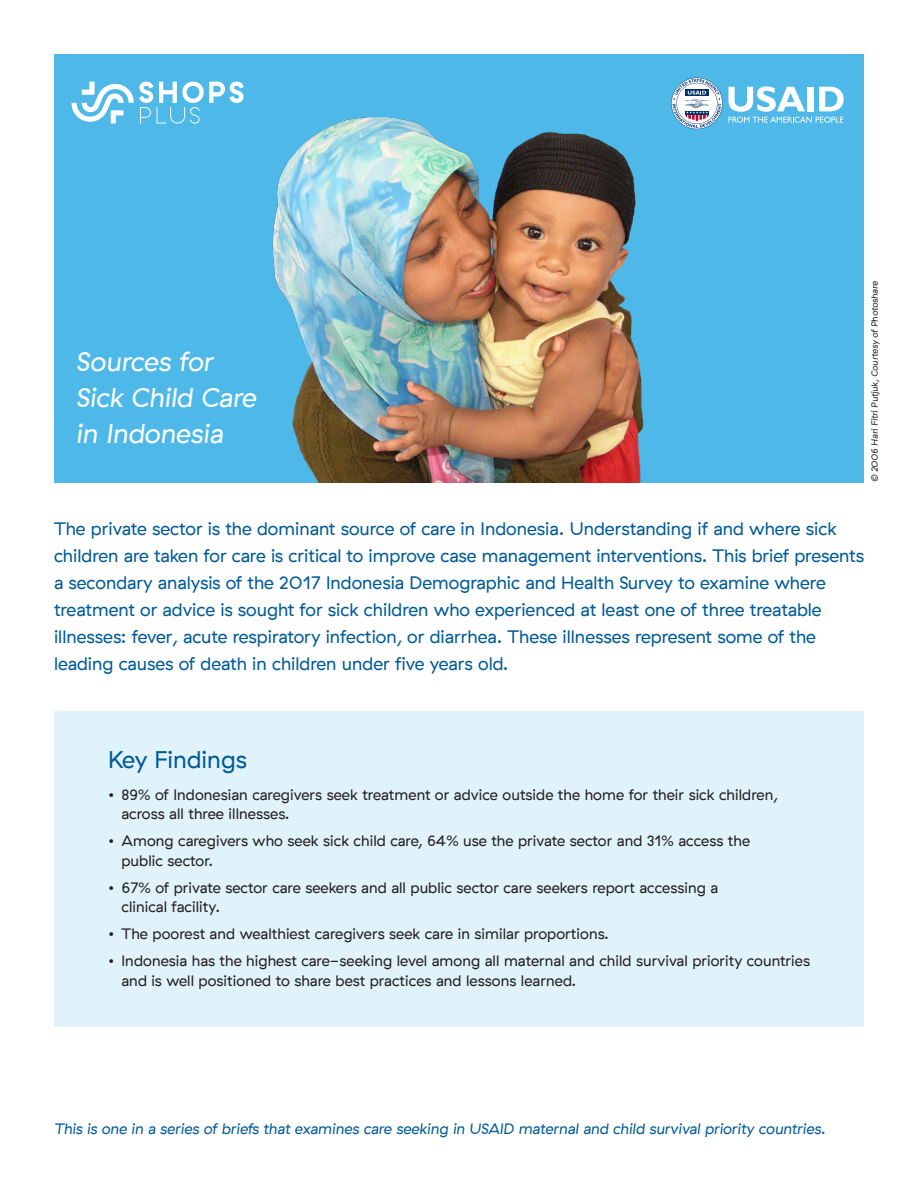
<style>
.page{position:relative;width:918px;height:1188px;background:#fff}
.page>*{position:absolute;margin:0;border:0;box-sizing:border-box;transform-origin:0 0}
.t1{font:italic 27px/36px "GT Haptik";color:#fff}
.t2{font:24px "GT Haptik";color:#005a97}
.t3{font:18px/27px "GT Haptik";color:#005a97}
.t4{font:15px/19.5px "GT Haptik";letter-spacing:.005em;color:#231f20}
.t5{font:italic 15px "GT Haptik";color:#005a97}
.t6{font:italic 9px "GT Haptik";color:#231f20}
</style>
<div class="page">
<div style="left:54px;top:54px;width:810px;height:428px;background:#4eb9e9"></div>
<img style="left:209px;top:77px;width:520px;height:405px">
<svg style="left:71px;top:82px;width:173px;height:42px"></svg>
<svg style="left:729px;top:86px;width:115px;height:37px"></svg>
<svg style="left:671px;top:78px;width:52px;height:51px"></svg>
<div style="left:54px;top:711px;width:810px;height:315px;background:#e0f2fa"></div>
<h1 class="t1" style="left:76px;top:344px;width:182px">Sources for<br>Sick Child Care in Indonesia</h1>
<p class="t6" style="left:870px;top:482px;width:203px;rotate:-90deg">© 2006 Hari Fitri Putjuk, Courtesy of Photoshare</p>
<p class="t3" style="left:54px;top:515px;width:812px">The private sector is the dominant source of care in Indonesia. Understanding if and where sick children are taken for care is critical to improve case management interventions. This brief presents a secondary analysis of the 2017 Indonesia Demographic and Health Survey to examine where treatment or advice is sought for sick children who experienced at least one of three treatable illnesses: fever, acute respiratory infection, or diarrhea. These illnesses represent some of the leading causes of death in children under five years old.</p>
<h2 class="t2" style="left:108px;top:746px;width:140px">Key Findings</h2>
<p class="t4" style="left:122px;top:785px;width:658px;text-indent:-14px">• 89% of Indonesian caregivers seek treatment or advice outside the home for their sick children, across all three illnesses.</p>
<p class="t4" style="left:122px;top:831px;width:630px;text-indent:-14px">• Among caregivers who seek sick child care, 64% use the private sector and 31% access the public sector.</p>
<p class="t4" style="left:122px;top:878px;width:598px;text-indent:-14px">• 67% of private sector care seekers and all public sector care seekers report accessing a clinical facility.</p>
<p class="t4" style="left:108px;top:924px;width:503px">• The poorest and wealthiest caregivers seek care in similar proportions.</p>
<p class="t4" style="left:122px;top:951px;width:690px;text-indent:-14px">• Indonesia has the highest care-seeking level among all maternal and child survival priority countries and is well positioned to share best practices and lessons learned.</p>
<p class="t5" style="left:54px;top:1120px;width:773px">This is one in a series of briefs that examines care seeking in USAID maternal and child survival priority countries.</p>
</div>
